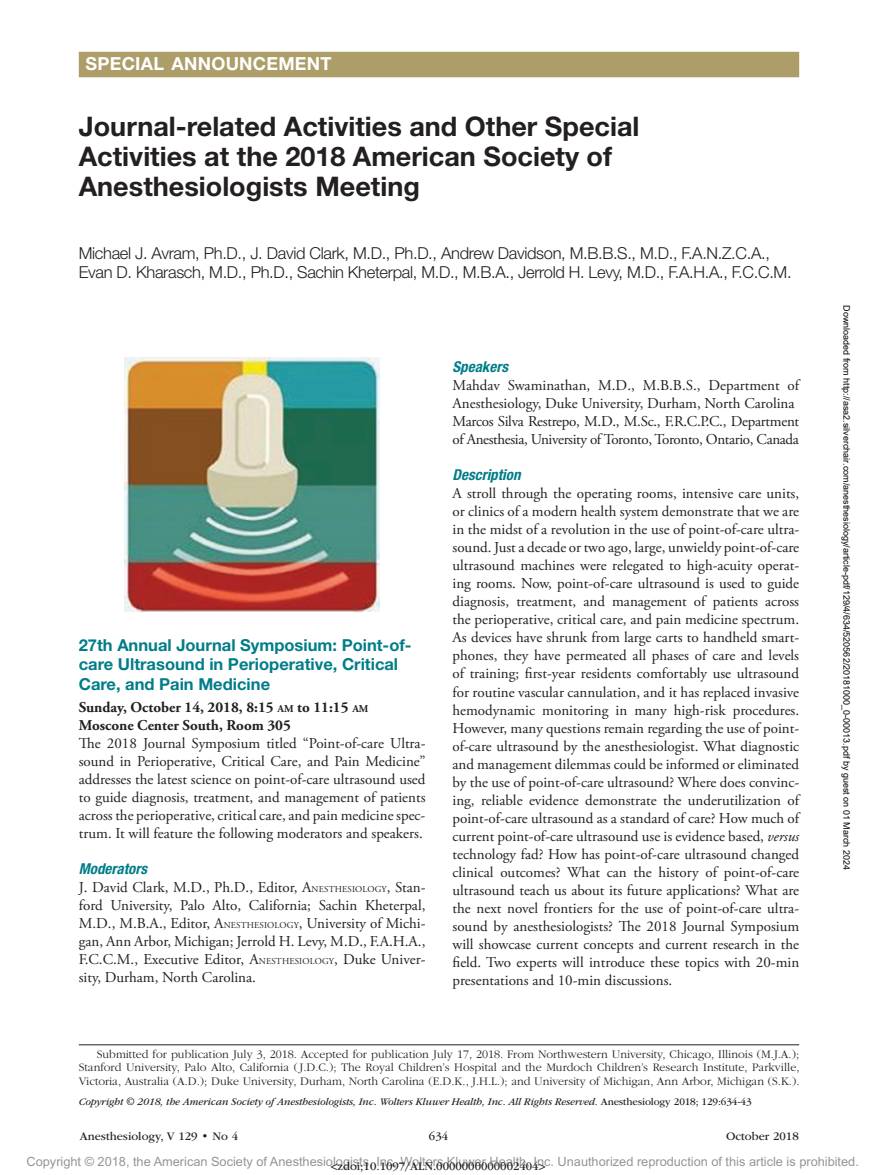
<style>
.page{position:relative;width:878px;height:1175px;background:#fff}
.page>*{position:absolute;margin:0;border:0;box-sizing:border-box;transform-origin:0 0}
.t1{font:700 27px/30px "Helvetica Neue LT Std";color:#231f20}
.t2{font:700 18px "Helvetica Neue LT Std";letter-spacing:.015em;color:#fff}
.t3{font:300 16.5px/19.5px "Helvetica Neue LT Std";letter-spacing:-.02em;color:#231f20}
.t4{font:700 16.5px/19.5px "Helvetica Neue LT Std";color:#007d88}
.t5{font:15px/18px "Adobe Garamond Pro";color:#231f20;text-align:justify}
.t6{font:15px/18px "Adobe Garamond Pro";letter-spacing:-.02em;color:#231f20}
.t7{font:700 15px/18px "Adobe Garamond Pro";color:#231f20}
.t8{font:italic 700 condensed 15px "Helvetica Neue LT Std";color:#007d88}
.t9{font:12.75px "Arial MT Std";color:#939598}
.t10{font:300 12px/13.5px "ITC Garamond Std";color:#231f20;text-align:justify}
.t11{font:12px "ITC Garamond Std";color:#231f20}
.t12{font:italic 10.5px "ITC Garamond Std";letter-spacing:-.01em;color:#231f20}
.t13{font:9px "Arial";color:#000}
.s1{font-size:10.5px}
.s2{font-size:9px}
.s3{font-style:italic}
.s4{font-style:normal}
</style>
<div class="page">
<hr style="left:79px;top:1044px;width:720px;height:1px;background:#231f20">
<img style="left:124px;top:358px;width:256px;height:254px">
<div style="left:79px;top:52px;width:720px;height:25px;background:#ac9d69"></div>
<p class="t2" style="left:86px;top:52px;width:247px">SPECIAL ANNOUNCEMENT</p>
<h1 class="t1" style="left:79px;top:110px;width:562px">Journal-related Activities and Other Special<br>Activities at the 2018 American Society of<br>Anesthesiologists Meeting</h1>
<p class="t3" style="left:79px;top:243px;width:714px">Michael J. Avram, Ph.D., J. David Clark, M.D., Ph.D., Andrew Davidson, M.B.B.S., M.D., F.A.N.Z.C.A.,<br>Evan D. Kharasch, M.D., Ph.D., Sachin Kheterpal, M.D., M.B.A., Jerrold H. Levy, M.D., F.A.H.A., F.C.C.M.</p>
<p class="t4" style="left:79px;top:634px;width:334px">27th Annual Journal Symposium: Point-of&shy;care Ultrasound in Perioperative, Critical<br>Care, and Pain Medicine</p>
<p class="t7" style="left:79px;top:698px;width:291px">Sunday, October 14, 2018, 8:15 <span class="s1">AM</span> to 11:15 <span class="s1">AM<br></span>Moscone Center South, Room 305</p>
<p class="t5" style="left:79px;top:735px;width:348px">The 2018 Journal Symposium titled “Point-of-care Ultra&shy;sound in Perioperative, Critical Care, and Pain Medicine” addresses the latest science on point-of-care ultrasound used to guide diagnosis, treatment, and management of patients across the perioperative, critical care, and pain medicine spec&shy;trum. It will feature the following moderators and speakers.</p>
<p class="t8" style="left:79px;top:859px;width:70px">Moderators</p>
<p class="t5" style="left:79px;top:879px;width:348px">J. David Clark, M.D., Ph.D., Editor, A<span class="s2">NESTHESIOLOGY</span>, Stan&shy;ford University, Palo Alto, California; Sachin Kheterpal, M.D., M.B.A., Editor, A<span class="s2">NESTHESIOLOGY</span>, University of Michi&shy;gan, Ann Arbor, Michigan; Jerrold H. Levy, M.D., F.A.H.A., F.C.C.M., Executive Editor, A<span class="s2">NESTHESIOLOGY</span>, Duke Univer&shy;sity, Durham, North Carolina.</p>
<p class="t8" style="left:452px;top:358px;width:57px">Speakers</p>
<p class="t6" style="left:452px;top:377px;width:348px">Mahdav Swaminathan, M.D., M.B.B.S., Department of Anesthesiology, Duke University, Durham, North Carolina Marcos Silva Restrepo, M.D., M.Sc., F.R.C.P.C., Department of Anesthesia, University of Toronto, Toronto, Ontario, Canada</p>
<p class="t8" style="left:452px;top:466px;width:69px">Description</p>
<p class="t5" style="left:452px;top:485px;width:348px">A stroll through the operating rooms, intensive care units, or clinics of a modern health system demonstrate that we are in the midst of a revolution in the use of point-of-care ultra&shy;sound. Just a decade or two ago, large, unwieldy point-of-care ultrasound machines were relegated to high-acuity operat&shy;ing rooms. Now, point-of-care ultrasound is used to guide diagnosis, treatment, and management of patients across the perioperative, critical care, and pain medicine spectrum.<br>As devices have shrunk from large carts to handheld smart&shy;phones, they have permeated all phases of care and levels of training; first-year residents comfortably use ultrasound for routine vascular cannulation, and it has replaced invasive hemodynamic monitoring in many high-risk procedures.<br>However, many questions remain regarding the use of point&shy;of-care ultrasound by the anesthesiologist. What diagnostic and management dilemmas could be informed or eliminated by the use of point-of-care ultrasound? Where does convinc&shy;ing, reliable evidence demonstrate the underutilization of point-of-care ultrasound as a standard of care? How much of current point-of-care ultrasound use is evidence based, <span class="s3">versus </span>technology fad? How has point-of-care ultrasound changed clinical outcomes? What can the history of point-of-care ultrasound teach us about its future applications? What are the next novel frontiers for the use of point-of-care ultra&shy;sound by anesthesiologists? The 2018 Journal Symposium will showcase current concepts and current research in the field. Two experts will introduce these topics with 20-min presentations and 10-min discussions.</p>
<p class="t10" style="left:79px;top:1047px;width:722px;text-indent:18px">Submitted for publication July 3, 2018. Accepted for publication July 17, 2018. From Northwestern University, Chicago, Illinois (M.J.A.); Stanford University, Palo Alto, California (J.D.C.); The Royal Children’s Hospital and the Murdoch Children’s Research Institute, Parkville, Victoria, Australia (A.D.); Duke University, Durham, North Carolina (E.D.K., J.H.L.); and University of Michigan, Ann Arbor, Michigan (S.K.).</p>
<p class="t12" style="left:79px;top:1096px;width:674px">Copyright © 2018, the American Society of Anesthesiologists, Inc. Wolters Kluwer Health, Inc. All Rights Reserved. <span class="s4">Anesthesiology 2018; 129:634-43</span></p>
<p class="t11" style="left:80px;top:1130px;width:160px">Anesthesiology, V 129 • No 4</p>
<p class="t11" style="left:429px;top:1130px;width:21px">634</p>
<p class="t11" style="left:726px;top:1130px;width:74px">October 2018</p>
<p class="t13" style="left:850px;top:305px;width:566px;rotate:90deg">Downloaded from http://asa2.silverchair.com/anesthesiology/article-pdf/129/4/634/520562/20181000_0-00013.pdf by guest on 01 March 2024</p>
<p class="t9" style="left:27px;top:1154px;width:833px">Copyright © 2018, the American Society of Anesthesiologists, Inc. Wolters Kluwer Health, Inc. Unauthorized reproduction of this article is prohibited.</p>
<p class="t11" style="left:330px;top:1159px;width:216px">&lt;zdoi;10.1097/ALN.0000000000002404&gt;</p>
</div>
